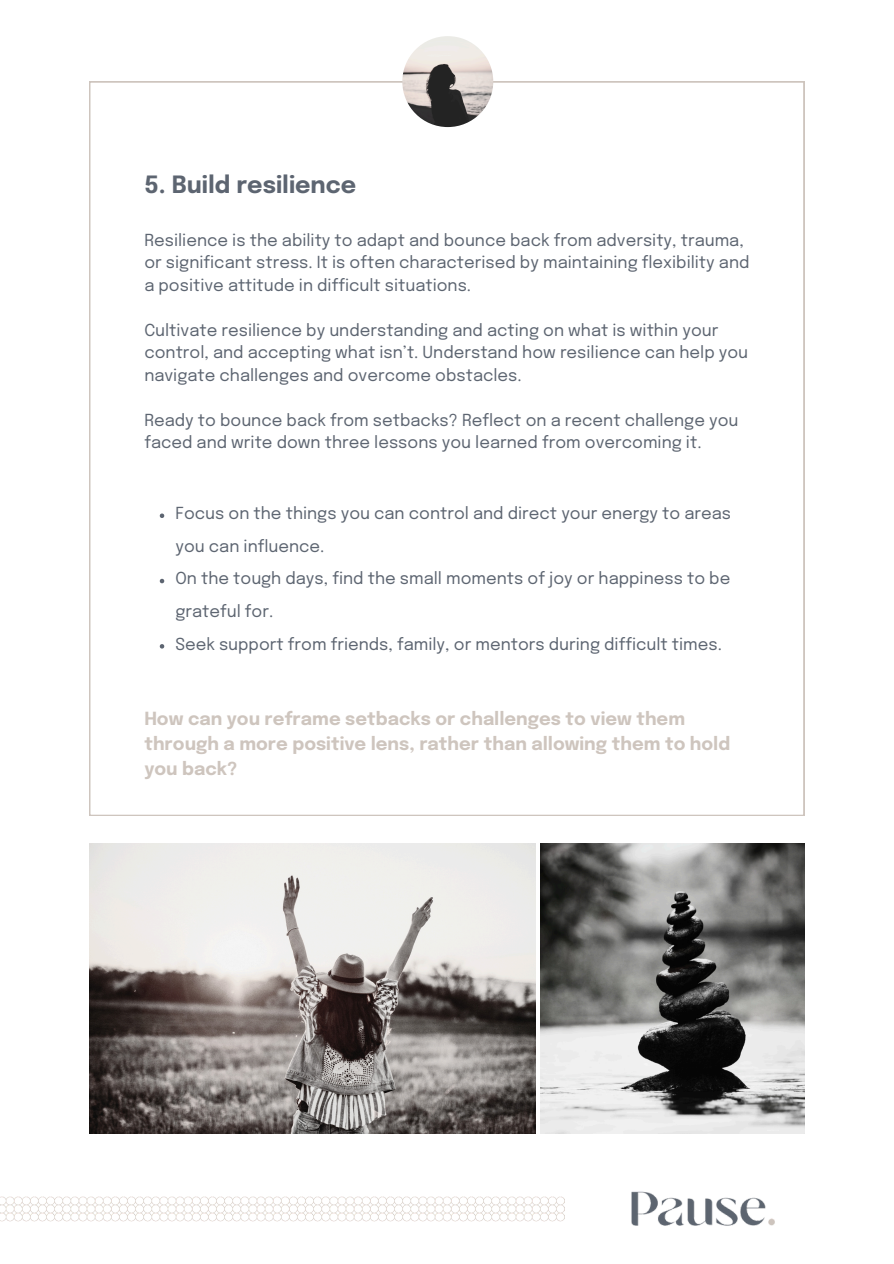
<style>
.page{position:relative;width:894px;height:1264px;background:#fff}
.page>*{position:absolute;margin:0;border:0;box-sizing:border-box;transform-origin:0 0}
.t1{font:700 23.7px "Epilogue";color:#5d6571}
.t2{font:700 18px/24.8px "Epilogue";color:#cec5be}
.t3{font:16.5px/22.5px "Epilogue";color:#5d6571}
</style>
<div class="page">
<svg style="left:89px;top:82px;width:715px;height:733px"></svg>
<svg style="left:160px;top:513px;width:4px;height:5px"></svg>
<svg style="left:160px;top:579px;width:4px;height:4px"></svg>
<svg style="left:160px;top:644px;width:4px;height:4px"></svg>
<img style="left:631px;top:1191px;width:144px;height:35px">
<img style="left:89px;top:844px;width:446px;height:289px">
<img style="left:540px;top:844px;width:264px;height:289px">
<img style="left:402px;top:36px;width:91px;height:91px;border-radius:50%">
<img style="left:0;top:1196px;width:564px;height:26px">
<p class="t1" style="left:144px;top:174px;width:213px">5. Build resilience</p>
<p class="t3" style="left:144px;top:230px;width:606px">Resilience is the ability to adapt and bounce back from adversity, trauma, or significant stress. It is often characterised by maintaining flexibility and a positive attitude in difficult situations.</p>
<h2 class="t3" style="left:144px;top:320px;width:605px">Cultivate resilience by understanding and acting on what is within your control, and accepting what isn’t. Understand how resilience can help you navigate challenges and overcome obstacles.</h2>
<p class="t3" style="left:144px;top:410px;width:595px">Ready to bounce back from setbacks? Reflect on a recent challenge you faced and write down three lessons you learned from overcoming it.</p>
<p class="t3" style="left:175px;top:498px;width:557px;line-height:32.7px">Focus on the things you can control and direct your energy to areas you can influence.</p>
<h1 class="t3" style="left:175px;top:563px;width:556px;line-height:32.7px">On the tough days, find the small moments of joy or happiness to be grateful for.</h1>
<p class="t3" style="left:175px;top:634px;width:548px">Seek support from friends, family, or mentors during difficult times.</p>
<p class="t2" style="left:144px;top:707px;width:587px">How can you reframe setbacks or challenges to view them through a more positive lens, rather than allowing them to hold you back?</p>
</div>
